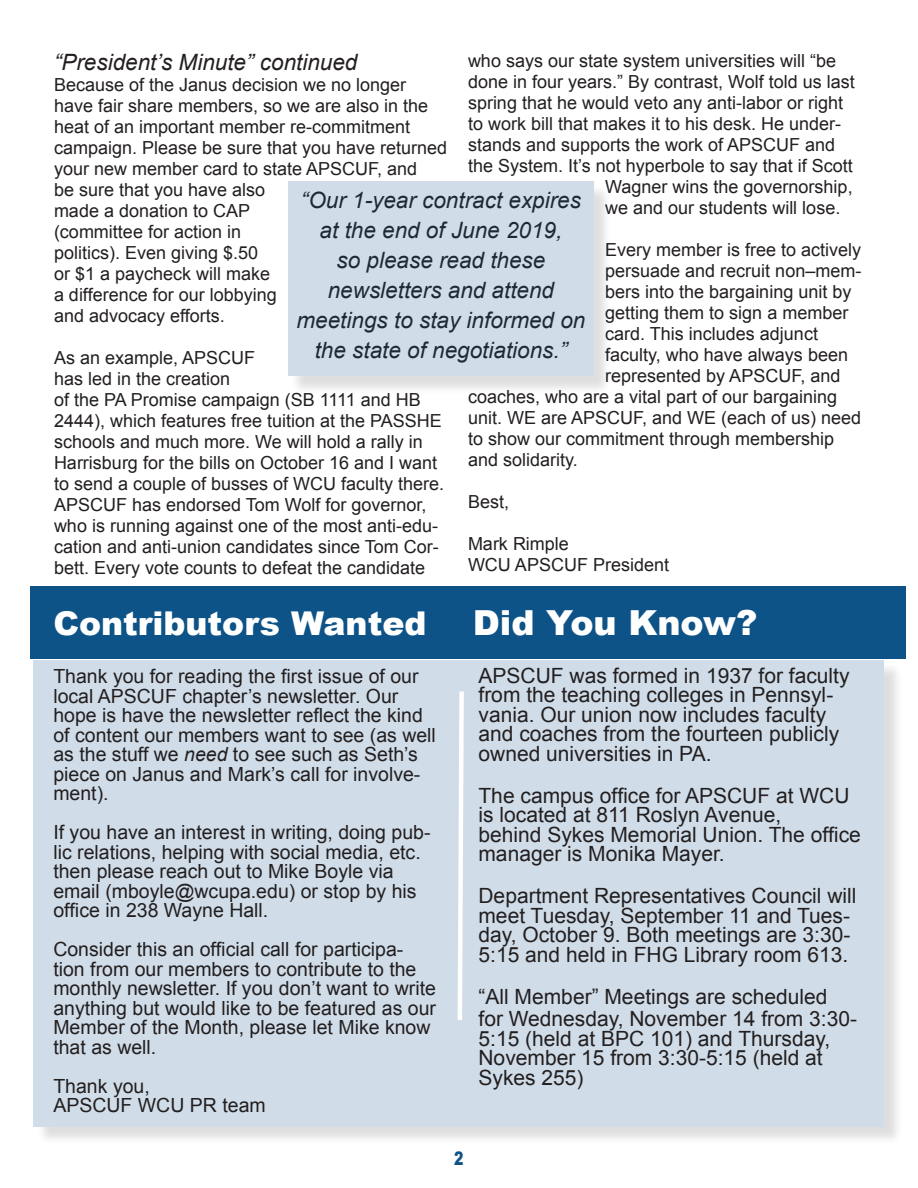
<style>
.page{position:relative;width:918px;height:1188px;background:#fff}
.page>*{position:absolute;margin:0;border:0;box-sizing:border-box;transform-origin:0 0}
.t1{font:900 34.5px "Arial";color:#fff}
.t2{font:900 32.85px "Arial";color:#fff}
.t3{font:italic 22.5px/30px "Arial";color:#231f20;text-align:center}
.t4{font:21px/19.5px "Arial";color:#231f20}
.t5{font:19.5px/19.5px "Arial";color:#231f20}
.t6{font:900 18.6px "Arial";color:#0e5387;scale:.75 1}
.t7{font:18px/21px "Arial";color:#231f20}
.s1{font-style:italic}
</style>
<div class="page">
<div style="left:290px;top:184px;width:322px;height:211px;background:#231f20;opacity:.75"></div>
<div style="left:288px;top:182px;width:305px;height:194px;background:#d0dde8"></div>
<div style="left:30px;top:586px;width:876px;height:72px;background:#0e5387"></div>
<div style="left:36px;top:662px;width:867px;height:483px;background:#231f20;opacity:.75"></div>
<div style="left:34px;top:660px;width:850px;height:466px;background:#d0dde8"></div>
<svg style="left:457px;top:691px;width:7px;height:329px"></svg>
<p class="t7" style="left:468px;top:50px;width:370px">who says our state system universities will “be</p>
<p class="t7" style="left:468px;top:71px;width:388px">done in four years.” By contrast, Wolf told us last</p>
<p class="t7" style="left:468px;top:92px;width:377px">spring that he would veto any anti-labor or right</p>
<p class="t7" style="left:468px;top:113px;width:375px">to work bill that makes it to his desk. He under-</p>
<p class="t7" style="left:468px;top:134px;width:369px">stands and supports the work of APSCUF and</p>
<p class="t7" style="left:468px;top:155px;width:386px">the System. It’s not hyperbole to say that if Scott</p>
<p class="t7" style="left:605px;top:176px;width:249px">Wagner wins the governorship,</p>
<p class="t7" style="left:605px;top:197px;width:237px">we and our students will lose.</p>
<p class="t7" style="left:605px;top:239px;width:258px">Every member is free to actively</p>
<p class="t7" style="left:605px;top:260px;width:258px">persuade and recruit non–mem-</p>
<p class="t7" style="left:605px;top:281px;width:248px">bers into the bargaining unit by</p>
<p class="t7" style="left:605px;top:302px;width:245px">getting them to sign a member</p>
<p class="t7" style="left:605px;top:323px;width:214px">card. This includes adjunct</p>
<p class="t7" style="left:605px;top:344px;width:244px">faculty, who have always been</p>
<p class="t7" style="left:605px;top:365px;width:237px">represented by APSCUF, and</p>
<p class="t7" style="left:468px;top:386px;width:371px">coaches, who are a vital part of our bargaining</p>
<p class="t7" style="left:468px;top:407px;width:395px">unit. WE are APSCUF, and WE (each of us) need</p>
<p class="t7" style="left:468px;top:428px;width:368px">to show our commitment through membership</p>
<p class="t7" style="left:468px;top:449px;width:111px">and solidarity.</p>
<p class="t7" style="left:468px;top:491px;width:43px">Best,</p>
<p class="t7" style="left:468px;top:533px;width:102px">Mark Rimple</p>
<p class="t7" style="left:468px;top:554px;width:203px">WCU APSCUF President</p>
<p class="t3" style="left:54px;top:48px;width:305px">“President’s Minute” continued</p>
<p class="t7" style="left:54px;top:75px;width:395px">Because of the Janus decision we no longer have fair share members, so we are also in the heat of an important member re-commitment campaign. Please be sure that you have returned your new member card to state APSCUF, and<br>be sure that you have also<br>made a donation to CAP<br>(committee for action in<br>politics). Even giving $.50<br>or $1 a paycheck will make<br>a difference for our lobbying<br>and advocacy efforts.</p>
<p class="t7" style="left:54px;top:348px;width:392px">As an example, APSCUF<br>has led in the creation<br>of the PA Promise campaign (SB 1111 and HB 2444), which features free tuition at the PASSHE schools and much more. We will hold a rally in Harrisburg for the bills on October 16 and I want to send a couple of busses of WCU faculty there.<br>APSCUF has endorsed Tom Wolf for governor, who is running against one of the most anti-edu&shy;cation and anti-union candidates since Tom Cor&shy;bett. Every vote counts to defeat the candidate</p>
<p class="t3" style="left:301px;top:186px;width:282px">“Our 1-year contract expires</p>
<p class="t3" style="left:320px;top:216px;width:244px">at the end of June 2019,</p>
<p class="t3" style="left:337px;top:246px;width:210px">so please read these</p>
<p class="t3" style="left:328px;top:276px;width:228px">newsletters and attend</p>
<p class="t3" style="left:297px;top:306px;width:290px">meetings to stay informed on the state of negotiations.”</p>
<p class="t2" style="left:53px;top:600px;width:375px">Contributors Wanted</p>
<p class="t1" style="left:473px;top:598px;width:286px">Did You Know?</p>
<p class="t5" style="left:53px;top:667px;width:384px">Thank you for reading the first issue of our local APSCUF chapter’s newsletter. Our hope is have the newsletter reflect the kind of content our members want to see (as well as the stuff we <span class="s1">need</span> to see such as Seth’s piece on Janus and Mark’s call for involve&shy;ment).</p>
<p class="t5" style="left:53px;top:823px;width:379px">If you have an interest in writing, doing pub&shy;lic relations, helping with social media, etc. then please reach out to Mike Boyle via email (mboyle@wcupa.edu) or stop by his office in 238 Wayne Hall.</p>
<p class="t5" style="left:53px;top:940px;width:384px">Consider this an official call for participa&shy;tion from our members to contribute to the monthly newsletter. If you don’t want to write anything but would like to be featured as our Member of the Month, please let Mike know that as well.</p>
<p class="t5" style="left:53px;top:1076px;width:98px">Thank you,</p>
<p class="t5" style="left:53px;top:1096px;width:214px">APSCUF WCU PR team</p>
<p class="t4" style="left:478px;top:666px;width:373px">APSCUF was formed in 1937 for faculty from the teaching colleges in Pennsyl&shy;vania. Our union now includes faculty and coaches from the fourteen publicly owned universities in PA.</p>
<p class="t4" style="left:478px;top:786px;width:373px">The campus office for APSCUF at WCU is located at 811 Roslyn Avenue,</p>
<p class="t4" style="left:478px;top:825px;width:384px">behind Sykes Memorial Union. The office manager is Monika Mayer.</p>
<p class="t4" style="left:478px;top:886px;width:380px">Department Representatives Council will meet Tuesday, September 11 and Tues&shy;day, October 9. Both meetings are 3:30- 5:15 and held in FHG Library room 613.</p>
<p class="t4" style="left:478px;top:985px;width:380px;line-height:22.5px">“All Member” Meetings are scheduled for Wednesday, November 14 from 3:30-</p>
<p class="t4" style="left:478px;top:1029px;width:353px">5:15 (held at BPC 101) and Thursday,<br>November 15 from 3:30-5:15 (held at<br>Sykes 255)</p>
<p class="t6" style="left:454px;top:1145px;width:14px">2</p>
</div>
